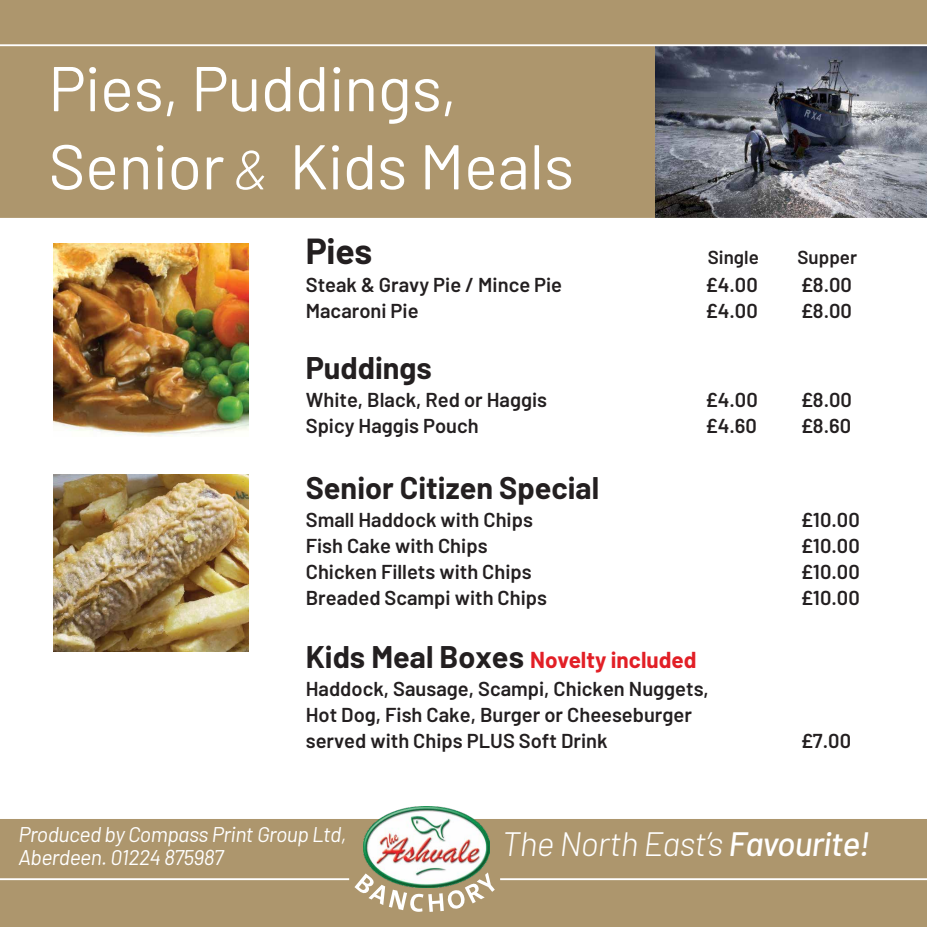
<style>
.page{position:relative;width:927px;height:927px;background:#ad966d}
.page>*{position:absolute;margin:0;border:0;box-sizing:border-box;transform-origin:0 0}
.t1{font:63.12px/78.1px "Barlow";letter-spacing:-.005em;color:#fff}
.t2{font:700 35.38px "Barlow";color:#231f20}
.t3{font:italic 300 33.75px "Barlow";letter-spacing:-.02em;color:#fff}
.t4{font:700 30.5px "Barlow";color:#231f20}
.t5{font:700 22.5px "Barlow";color:#e21f26}
.t6{font:italic 21.25px/22.5px "Barlow";letter-spacing:-.02em;color:#fff}
.t7{font:600 20.06px/26.1px "Barlow";color:#231f20}
.t8{font:600 18.75px "Barlow";color:#231f20}
.s1{font-weight:300;font-style:italic;font-size:55px}
.s2{font-size:30.5px;color:#231f20}
.s3{font-weight:500}
</style>
<div class="page">
<div style="left:0;top:219px;width:927px;height:598px;background:#fff"></div>
<svg style="left:354px;top:877px;width:141px;height:35px"></svg>
<img style="left:656px;top:46px;width:271px;height:172px">
<hr style="left:0;top:44px;width:927px;height:2px;background:#fff">
<hr style="left:0;top:218px;width:927px;height:2px;background:#fff">
<hr style="left:0;top:878px;width:349px;height:2px;background:#fff">
<hr style="left:500px;top:878px;width:427px;height:2px;background:#fff">
<hr style="left:0;top:817px;width:927px;height:2px;background:#fff">
<img style="left:363px;top:806px;width:126px;height:81px">
<img style="left:53px;top:243px;width:195px;height:193px">
<img style="left:53px;top:474px;width:195px;height:177px">
<h1 class="t1" style="left:48px;top:48px;width:527px">Pies, Puddings,<br>Senior <span class="s1">&amp;</span> Kids Meals</h1>
<h2 class="t2" style="left:306px;top:225px;width:68px">Pies</h2>
<p class="t8" style="left:708px;top:244px;width:52px">Single</p>
<p class="t8" style="left:797px;top:244px;width:61px">Supper</p>
<p class="t7" style="left:306px;top:270px;width:258px">Steak &amp; Gravy Pie / Mince Pie</p>
<p class="t7" style="left:705px;top:270px;width:54px">£4.00</p>
<p class="t7" style="left:800px;top:270px;width:53px">£8.00</p>
<p class="t7" style="left:306px;top:296px;width:114px">Macaroni Pie</p>
<p class="t7" style="left:705px;top:296px;width:54px">£4.00</p>
<p class="t7" style="left:800px;top:296px;width:53px">£8.00</p>
<h3 class="t4" style="left:306px;top:345px;width:127px">Puddings</h3>
<p class="t7" style="left:306px;top:385px;width:243px">White, Black, Red or Haggis</p>
<p class="t7" style="left:705px;top:385px;width:54px">£4.00</p>
<p class="t7" style="left:800px;top:385px;width:53px">£8.00</p>
<p class="t7" style="left:306px;top:411px;width:174px">Spicy Haggis Pouch</p>
<p class="t7" style="left:705px;top:411px;width:53px">£4.60</p>
<p class="t7" style="left:800px;top:411px;width:52px">£8.60</p>
<h3 class="t4" style="left:306px;top:465px;width:295px">Senior Citizen Special</h3>
<p class="t7" style="left:306px;top:504px;width:229px">Small Haddock with Chips</p>
<p class="t7" style="left:800px;top:504px;width:61px">£10.00</p>
<p class="t7" style="left:306px;top:530px;width:183px">Fish Cake with Chips</p>
<p class="t7" style="left:800px;top:530px;width:61px">£10.00</p>
<p class="t7" style="left:306px;top:557px;width:227px">Chicken Fillets with Chips</p>
<p class="t7" style="left:800px;top:557px;width:61px">£10.00</p>
<p class="t7" style="left:306px;top:583px;width:243px">Breaded Scampi with Chips</p>
<p class="t7" style="left:800px;top:583px;width:61px">£10.00</p>
<p class="t5" style="left:306px;top:643px;width:392px"><span class="s2">Kids Meal Boxes</span> Novelty included</p>
<p class="t7" style="left:306px;top:674px;width:404px">Haddock, Sausage, Scampi, Chicken Nuggets,<br>Hot Dog, Fish Cake, Burger or Cheeseburger served with Chips PLUS Soft Drink</p>
<p class="t7" style="left:800px;top:726px;width:52px">£7.00</p>
<p class="t6" style="left:18px;top:821px;width:329px">Produced by Compass Print Group Ltd,<br>Aberdeen. 01224 875987</p>
<h3 class="t3" style="left:502px;top:819px;width:369px">The North East’s <span class="s3">Favourite!</span></h3>
</div>
